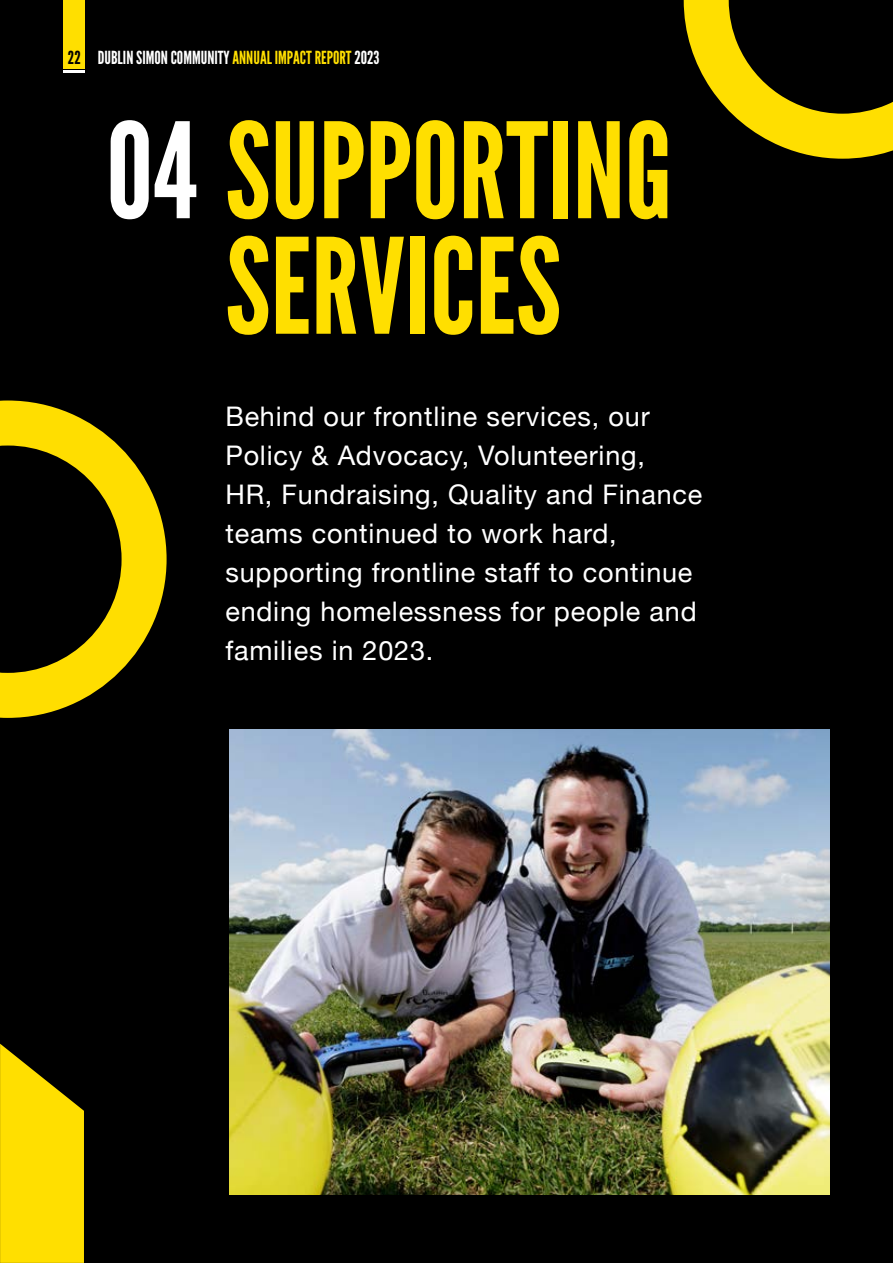
<style>
.page{position:relative;width:893px;height:1263px;background:#000}
.page>*{position:absolute;margin:0;border:0;box-sizing:border-box;transform-origin:0 0}
.t1{font:132px/115.5px "League Gothic";color:#ffdf00;text-align:center}
.t2{font:27px/39px "Helvetica Neue";letter-spacing:.03em;color:#fff}
.t3{font:18px "League Gothic";color:#fff}
.s1{color:#000}
.s2{color:#ffdf00}
.s3{color:#fff}
</style>
<div class="page">
<svg style="left:0;top:400px;width:167px;height:318px"></svg>
<svg style="left:684px;top:0;width:209px;height:159px"></svg>
<div style="left:64px;top:0;width:21px;height:68px;background:#ffdf00"></div>
<hr style="left:64px;top:70px;width:21px;height:3px;background:#fff">
<svg style="left:0;top:1044px;width:84px;height:219px;background:#d8bd00"></svg>
<img style="left:230px;top:729px;width:599px;height:465px">
<p class="t3" style="left:68px;top:51px;width:313px"><span class="s1">22</span> DUBLIN SIMON COMMUNITY <span class="s2">ANNUAL IMPACT REPORT</span> 2023</p>
<h1 class="t1" style="left:106px;top:129px;width:568px"><span class="s3">04</span> SUPPORTING<br>SERVICES</h1>
<p class="t2" style="left:225px;top:399px;width:478px">Behind our frontline services, our<br>Policy &amp; Advocacy, Volunteering,<br>HR, Fundraising, Quality and Finance teams continued to work hard, supporting frontline staff to continue ending homelessness for people and families in 2023.</p>
</div>
